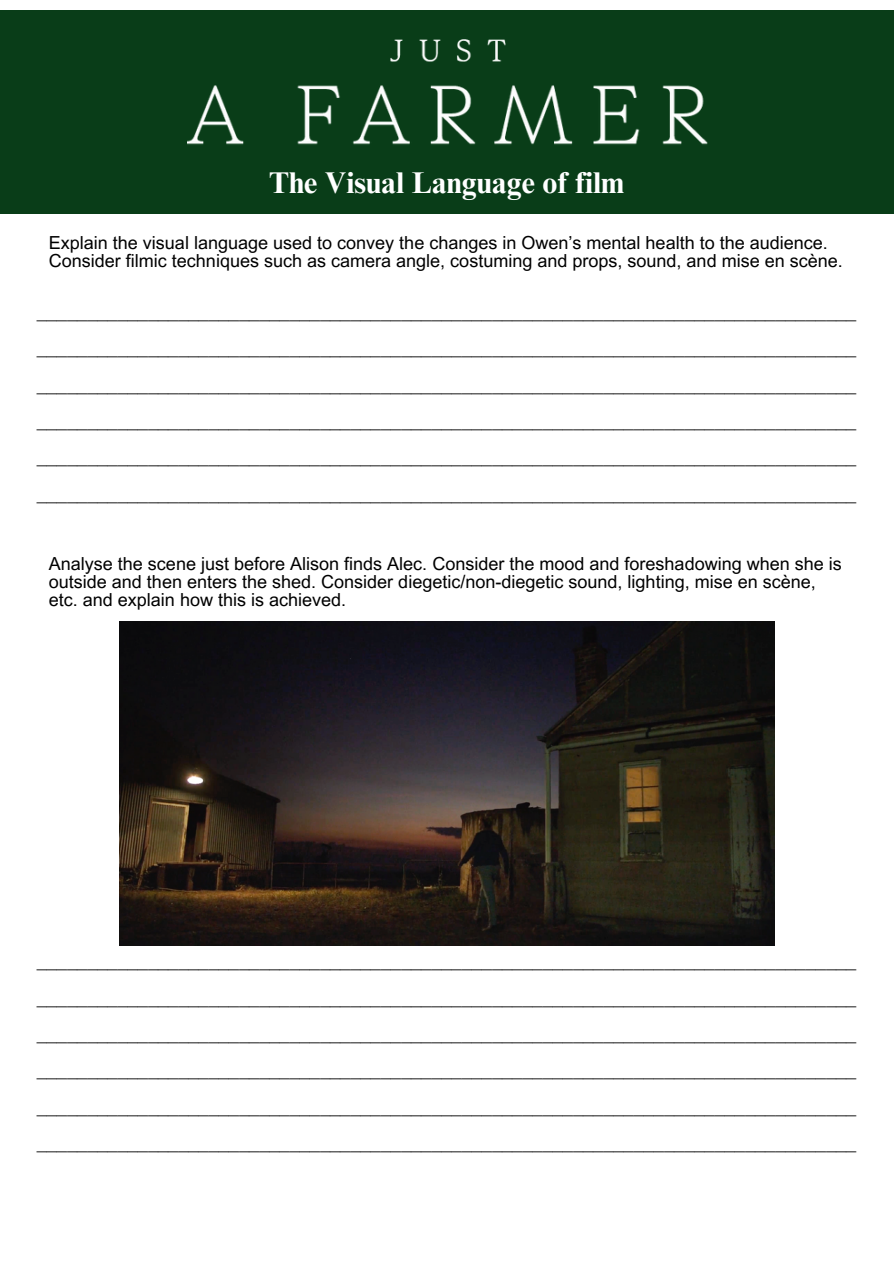
<style>
.page{position:relative;width:894px;height:1264px;background:#fff}
.page>*{position:absolute;margin:0;border:0;box-sizing:border-box;transform-origin:0 0}
.t1{font:700 30px "Times NRMT Pro";color:#fff}
.t2{font:18.15px/36.3px "Arial MT Pro";color:#000;text-align:justify}
.t3{font:18px/18px "Arial MT Pro";color:#000}
</style>
<div class="page">
<div style="left:0;top:10px;width:893px;height:204px;background:#093d18"></div>
<img style="left:187px;top:39px;width:521px;height:106px">
<img style="left:119px;top:621px;width:655px;height:324px">
<p class="t1" style="left:269px;top:171px;width:356px">The Visual Language of film</p>
<p class="t3" style="left:49px;top:236px;width:795px">Explain the visual language used to convey the changes in Owen’s mental health to the audience.<br>Consider filmic techniques such as camera angle, costuming and props, sound, and mise en scène.</p>
<p class="t2" style="left:37px;top:296px;width:820px">_________________________________________________________________________________ _________________________________________________________________________________ _________________________________________________________________________________ _________________________________________________________________________________ _________________________________________________________________________________ _________________________________________________________________________________</p>
<p class="t3" style="left:49px;top:557px;width:794px">Analyse the scene just before Alison finds Alec. Consider the mood and foreshadowing when she is outside and then enters the shed. Consider diegetic/non-diegetic sound, lighting, mise en scène, etc. and explain how this is achieved.</p>
<p class="t2" style="left:37px;top:946px;width:820px">_________________________________________________________________________________ _________________________________________________________________________________ _________________________________________________________________________________ _________________________________________________________________________________ _________________________________________________________________________________ _________________________________________________________________________________</p>
</div>
